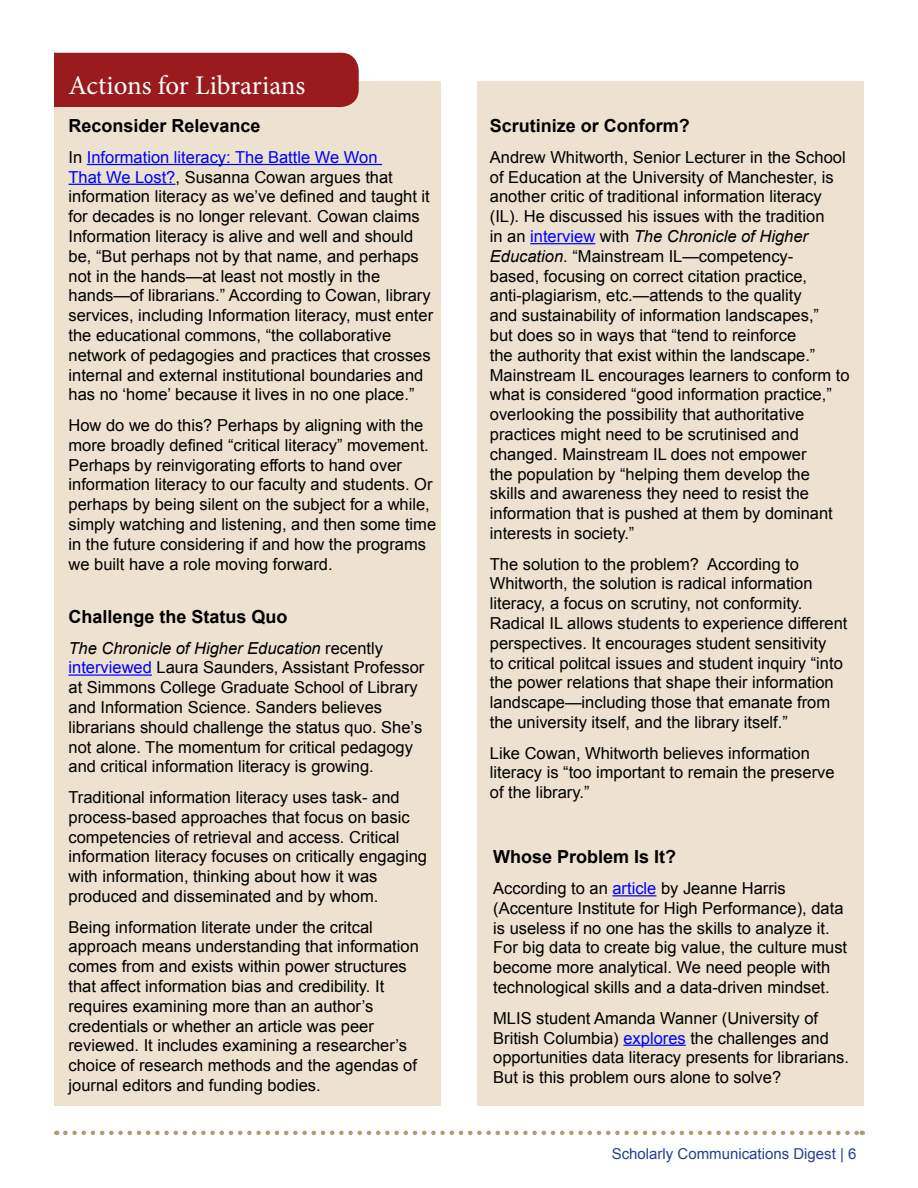
<style>
.page{position:relative;width:918px;height:1188px;background:#fff}
.page>*{position:absolute;margin:0;border:0;box-sizing:border-box;transform-origin:0 0}
.t1{font:27px "Minion Pro";letter-spacing:-.01em;color:#fff}
.t2{font:700 18px "Arial";color:#000}
.t3{font:16.5px/19.8px "Arial";color:#000}
.t4{font:15px "Arial";color:#25408f}
.s1{color:#00f}
.s2{font-style:italic}
</style>
<div class="page">
<svg style="left:65px;top:1131px;width:798px;height:4px"></svg>
<div style="left:54px;top:81px;width:387px;height:1025px;background:#ece2cf"></div>
<div style="left:477px;top:81px;width:387px;height:1025px;background:#ece2cf"></div>
<div style="left:54px;top:53px;width:305px;height:54px;background:#991b1e"></div>
<hr style="left:530px;top:243px;width:65px;height:1px;background:#00f">
<hr style="left:68px;top:674px;width:84px;height:2px;background:#00f">
<hr style="left:87px;top:164px;width:295px;height:1px;background:#00f">
<hr style="left:68px;top:184px;width:107px;height:1px;background:#00f">
<hr style="left:612px;top:895px;width:44px;height:1px;background:#00f">
<hr style="left:623px;top:1045px;width:63px;height:1px;background:#00f">
<h1 class="t1" style="left:68px;top:67px;width:238px">Actions for Librarians</h1>
<p class="t2" style="left:68px;top:114px;width:194px">Reconsider Relevance</p>
<p class="t3" style="left:68px;top:147px;width:366px">In <span class="s1">Information literacy: The Battle We Won<br>That We Lost?</span>, Susanna Cowan argues that information literacy as we’ve defined and taught it for decades is no longer relevant. Cowan claims Information literacy is alive and well and should be, “But perhaps not by that name, and perhaps not in the hands—at least not mostly in the hands—of librarians.” According to Cowan, library services, including Information literacy, must enter the educational commons, “the collaborative network of pedagogies and practices that crosses internal and external institutional boundaries and has no ‘home’ because it lives in no one place.”</p>
<p class="t3" style="left:68px;top:415px;width:369px">How do we do this? Perhaps by aligning with the more broadly defined “critical literacy” movement.<br>Perhaps by reinvigorating efforts to hand over information literacy to our faculty and students. Or perhaps by being silent on the subject for a while, simply watching and listening, and then some time in the future considering if and how the programs we built have a role moving forward.</p>
<p class="t2" style="left:68px;top:605px;width:221px">Challenge the Status Quo</p>
<p class="t3" style="left:68px;top:638px;width:357px"><span class="s2">The Chronicle of Higher Education</span> recently <span class="s1">interviewed</span> Laura Saunders, Assistant Professor at Simmons College Graduate School of Library and Information Science. Sanders believes librarians should challenge the status quo. She’s not alone. The momentum for critical pedagogy and critical information literacy is growing.</p>
<p class="t3" style="left:68px;top:787px;width:360px">Traditional information literacy uses task- and process-based approaches that focus on basic competencies of retrieval and access. Critical information literacy focuses on critically engaging with information, thinking about how it was produced and disseminated and by whom.</p>
<p class="t3" style="left:68px;top:917px;width:352px">Being information literate under the critcal approach means understanding that information comes from and exists within power structures that affect information bias and credibility. It requires examining more than an author’s credentials or whether an article was peer reviewed. It includes examining a researcher’s choice of research methods and the agendas of journal editors and funding bodies.</p>
<p class="t2" style="left:490px;top:114px;width:202px">Scrutinize or Conform?</p>
<p class="t3" style="left:490px;top:147px;width:361px">Andrew Whitworth, Senior Lecturer in the School of Education at the University of Manchester, is another critic of traditional information literacy (IL). He discussed his issues with the tradition<br>in an <span class="s1">interview</span> with <span class="s2">The Chronicle of Higher Education</span>. “Mainstream IL—competency-<br>based, focusing on correct citation practice, anti-plagiarism, etc.—attends to the quality<br>and sustainability of information landscapes,”<br>but does so in ways that “tend to reinforce<br>the authority that exist within the landscape.” Mainstream IL encourages learners to conform to what is considered “good information practice,” overlooking the possibility that authoritative practices might need to be scrutinised and changed. Mainstream IL does not empower<br>the population by “helping them develop the skills and awareness they need to resist the information that is pushed at them by dominant interests in society.”</p>
<p class="t3" style="left:490px;top:554px;width:359px">The solution to the problem? According to Whitworth, the solution is radical information literacy, a focus on scrutiny, not conformity.<br>Radical IL allows students to experience different perspectives. It encourages student sensitivity<br>to critical politcal issues and student inquiry “into the power relations that shape their information landscape—including those that emanate from the university itself, and the library itself.”</p>
<p class="t3" style="left:490px;top:743px;width:346px">Like Cowan, Whitworth believes information literacy is “too important to remain the preserve of the library.”</p>
<p class="t2" style="left:493px;top:845px;width:185px">Whose Problem Is It?</p>
<p class="t3" style="left:493px;top:879px;width:356px">According to an <span class="s1">article</span> by Jeanne Harris (Accenture Institute for High Performance), data is useless if no one has the skills to analyze it.<br>For big data to create big value, the culture must become more analytical. We need people with technological skills and a data-driven mindset.</p>
<p class="t3" style="left:493px;top:1008px;width:357px">MLIS student Amanda Wanner (University of British Columbia) <span class="s1">explores</span> the challenges and opportunities data literacy presents for librarians.<br>But is this problem ours alone to solve?</p>
<p class="t4" style="left:612px;top:1144px;width:246px">Scholarly Communications Digest | 6</p>
</div>
